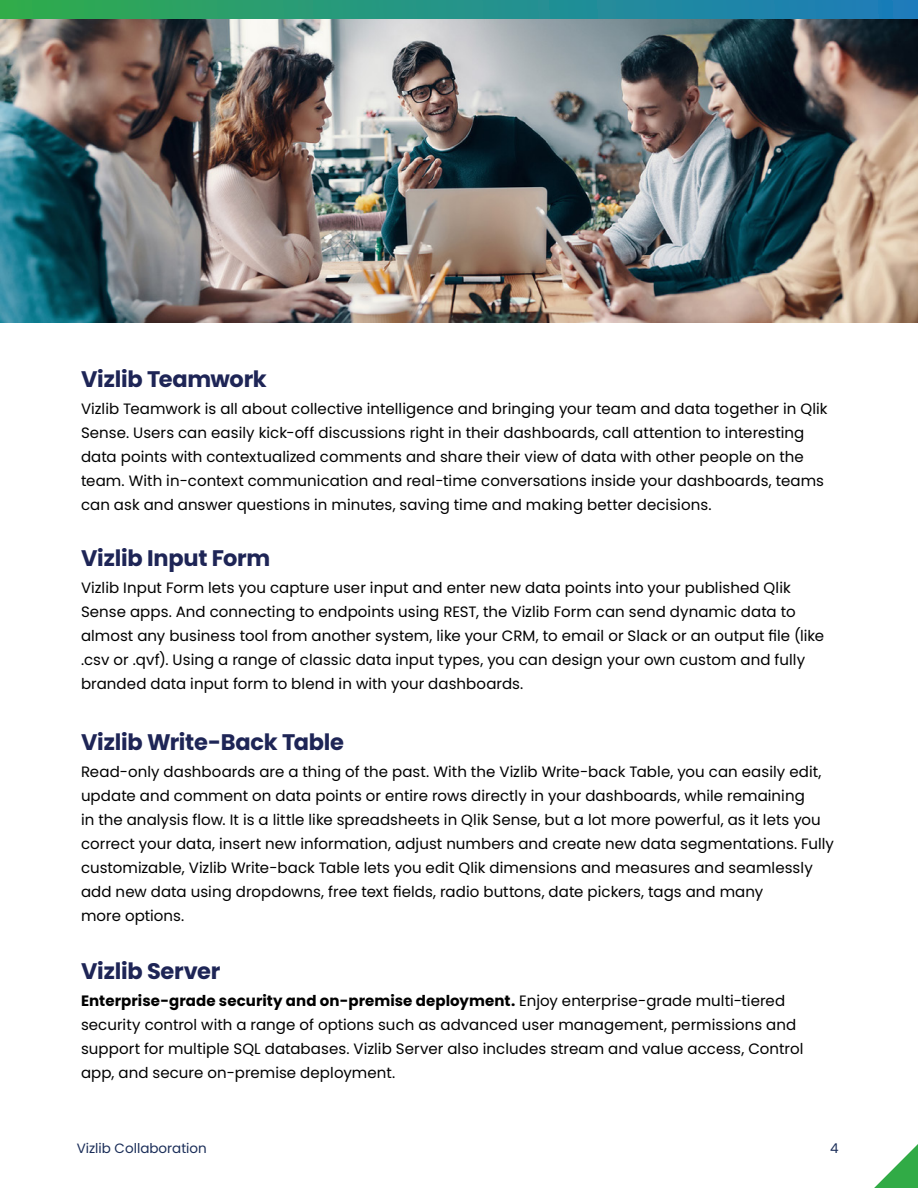
<style>
.page{position:relative;width:918px;height:1188px;background:#fff}
.page>*{position:absolute;margin:0;border:0;box-sizing:border-box;transform-origin:0 0}
.Body_Copy{font:700 22.5px "Poppins";letter-spacing:-.01em;color:#1e2556}
.Body_Copy-2{font:15px/24px "Poppins";letter-spacing:.005em;color:#000}
.t1{font:13.5px "Poppins";color:#1b2e59}
.s1{font-weight:700}
</style>
<div class="page">
<svg style="left:874px;top:1144px;width:44px;height:44px"></svg>
<div style="left:0;top:0;width:918px;height:21px;background:linear-gradient(to right,#2fac4e,#1b7bbf)"></div>
<img style="left:0;top:20px;width:918px;height:302px">
<p class="Body_Copy" style="left:81px;top:366px;width:187px">Vizlib Teamwork</p>
<p class="Body_Copy-2" style="left:81px;top:397px;width:748px">Vizlib Teamwork is all about collective intelligence and bringing your team and data together in Qlik Sense. Users can easily kick-off discussions right in their dashboards, call attention to interesting data points with contextualized comments and share their view of data with other people on the team. With in-context communication and real-time conversations inside your dashboards, teams can ask and answer questions in minutes, saving time and making better decisions.</p>
<p class="Body_Copy" style="left:81px;top:545px;width:191px">Vizlib Input Form</p>
<p class="Body_Copy-2" style="left:81px;top:576px;width:745px">Vizlib Input Form lets you capture user input and enter new data points into your published Qlik Sense apps. And connecting to endpoints using REST, the Vizlib Form can send dynamic data to almost any business tool from another system, like your CRM, to email or Slack or an output file (like .csv or .qvf). Using a range of classic data input types, you can design your own custom and fully branded data input form to blend in with your dashboards.</p>
<p class="Body_Copy" style="left:81px;top:729px;width:265px">Vizlib Write-Back Table</p>
<p class="Body_Copy-2" style="left:81px;top:760px;width:755px">Read-only dashboards are a thing of the past. With the Vizlib Write-back Table, you can easily edit, update and comment on data points or entire rows directly in your dashboards, while remaining<br>in the analysis flow. It is a little like spreadsheets in Qlik Sense, but a lot more powerful, as it lets you correct your data, insert new information, adjust numbers and create new data segmentations. Fully customizable, Vizlib Write-back Table lets you edit Qlik dimensions and measures and seamlessly add new data using dropdowns, free text fields, radio buttons, date pickers, tags and many<br>more options.</p>
<p class="Body_Copy" style="left:81px;top:958px;width:141px">Vizlib Server</p>
<p class="Body_Copy-2" style="left:81px;top:989px;width:724px"><span class="s1">Enterprise-grade security and on-premise deployment.</span> Enjoy enterprise-grade multi-tiered security control with a range of options such as advanced user management, permissions and support for multiple SQL databases. Vizlib Server also includes stream and value access, Control app, and secure on-premise deployment.</p>
<p class="t1" style="left:77px;top:1141px;width:132px">Vizlib Collaboration</p>
<p class="t1" style="left:830px;top:1141px;width:10px">4</p>
</div>
